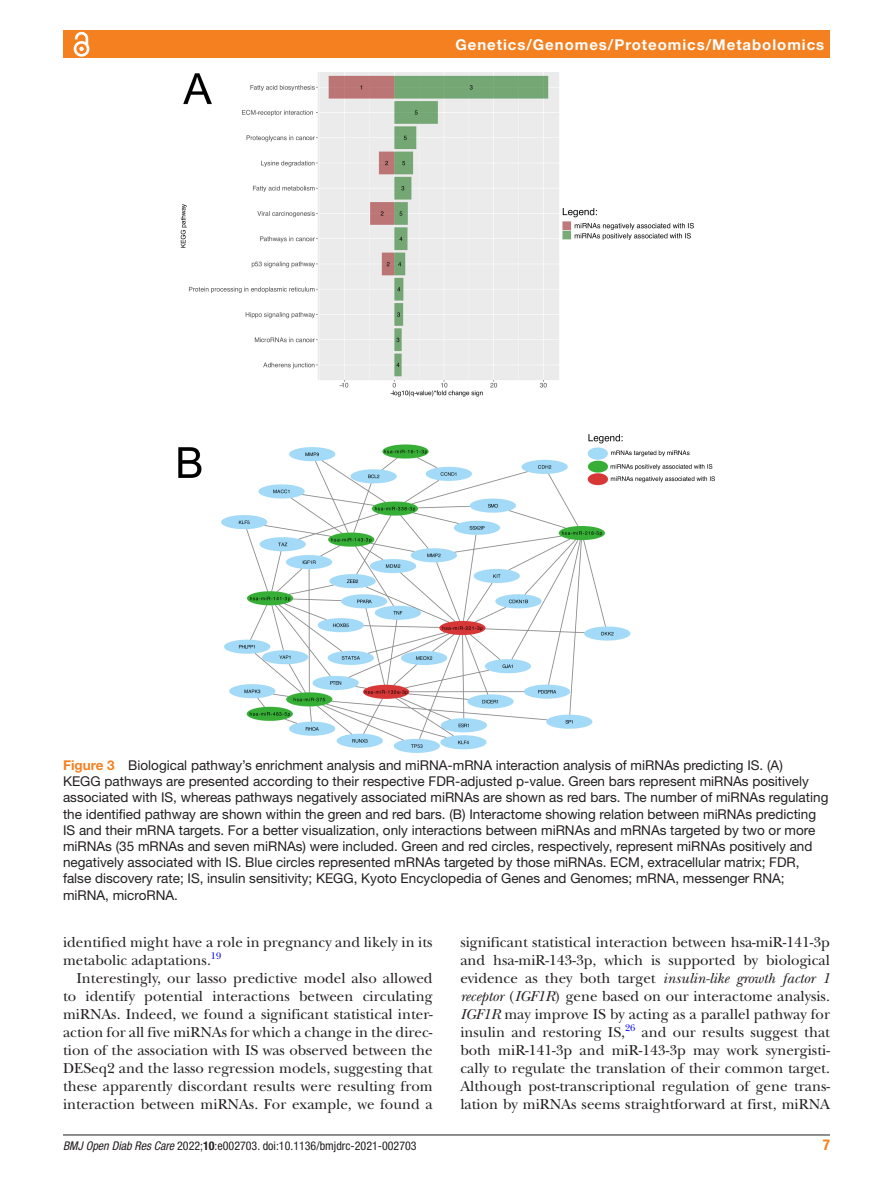
<style>
.page{position:relative;width:893px;height:1191px;background:#fff}
.page>*{position:absolute;margin:0;border:0;box-sizing:border-box;transform-origin:0 0}
.t1{font:15px/18px "New Baskerville";color:#231f20;text-align:justify}
.t2{font:700 15px "Helvetica Neue LT Std";letter-spacing:.065em;color:#fff}
.t3{font:700 condensed 15px "Helvetica Neue LT Std";color:#f58020}
.t4{font:13.5px/16.2px "Helvetica Neue LT Std";color:#231f20}
.t5{font:condensed 12px "Helvetica Neue LT Std";color:#231f20}
.t6{font:9.9px "New Baskerville";color:#00f}
.s1{font-weight:700;color:#f58020}
.s2{font-style:italic}
.s3{font-weight:700}
</style>
<div class="page">
<hr style="left:63px;top:1134px;width:767px;height:1px;background:#231f20">
<div style="left:63px;top:31px;width:767px;height:27px;background:#f58020"></div>
<svg style="left:73px;top:31px;width:17px;height:26px"></svg>
<img style="left:178px;top:73px;width:537px;height:679px">
<p class="t2" style="left:456px;top:35px;width:370px">Genetics/Genomes/Proteomics/Metabolomics</p>
<p class="t4" style="left:63px;top:757px;width:767px"><span class="s1">Figure 3</span> Biological pathway’s enrichment analysis and miRNA-mRNA interaction analysis of miRNAs predicting IS. (A)<br>KEGG pathways are presented according to their respective FDR-adjusted p-value. Green bars represent miRNAs positively associated with IS, whereas pathways negatively associated miRNAs are shown as red bars. The number of miRNAs regulating the identified pathway are shown within the green and red bars. (B) Interactome showing relation between miRNAs predicting IS and their mRNA targets. For a better visualization, only interactions between miRNAs and mRNAs targeted by two or more miRNAs (35 mRNAs and seven miRNAs) were included. Green and red circles, respectively, represent miRNAs positively and negatively associated with IS. Blue circles represented mRNAs targeted by those miRNAs. ECM, extracellular matrix; FDR, false discovery rate; IS, insulin sensitivity; KEGG, Kyoto Encyclopedia of Genes and Genomes; mRNA, messenger RNA; miRNA, microRNA.</p>
<p class="t1" style="left:63px;top:933px;width:371px">identified might have a role in pregnancy and likely in its metabolic adaptations.</p>
<p class="t6" style="left:211px;top:949px;width:12px">19</p>
<p class="t1" style="left:63px;top:969px;width:371px;text-indent:14px">Interestingly, our lasso predictive model also allowed to identify potential interactions between circulating miRNAs. Indeed, we found a significant statistical inter&shy;action for all five miRNAs for which a change in the direc&shy;tion of the association with IS was observed between the DESeq2 and the lasso regression models, suggesting that these apparently discordant results were resulting from interaction between miRNAs. For example, we found a</p>
<p class="t1" style="left:460px;top:933px;width:371px">significant statistical interaction between hsa-miR-141-3p and hsa-miR-143-3p, which is supported by biological evidence as they both target <span class="s2">insulin-like growth factor 1 receptor</span> (<span class="s2">IGF1R</span>) gene based on our interactome analysis.<br><span class="s2">IGF1R</span> may improve IS by acting as a parallel pathway for insulin and restoring IS,</p>
<p class="t6" style="left:625px;top:1021px;width:12px">26</p>
<p class="t1" style="left:460px;top:1023px;width:371px;text-indent:181px">and our results suggest that both miR-141-3p and miR-143-3p may work synergisti&shy;cally to regulate the translation of their common target.<br>Although post-transcriptional regulation of gene trans&shy;lation by miRNAs seems straightforward at first, miRNA</p>
<p class="t5" style="left:63px;top:1138px;width:355px"><span class="s2">BMJ Open Diab Res Care</span> 2022;<span class="s3">10</span>:e002703. doi:10.1136/bmjdrc-2021-002703</p>
<p class="t3" style="left:823px;top:1135px;width:9px">7</p>
</div>
